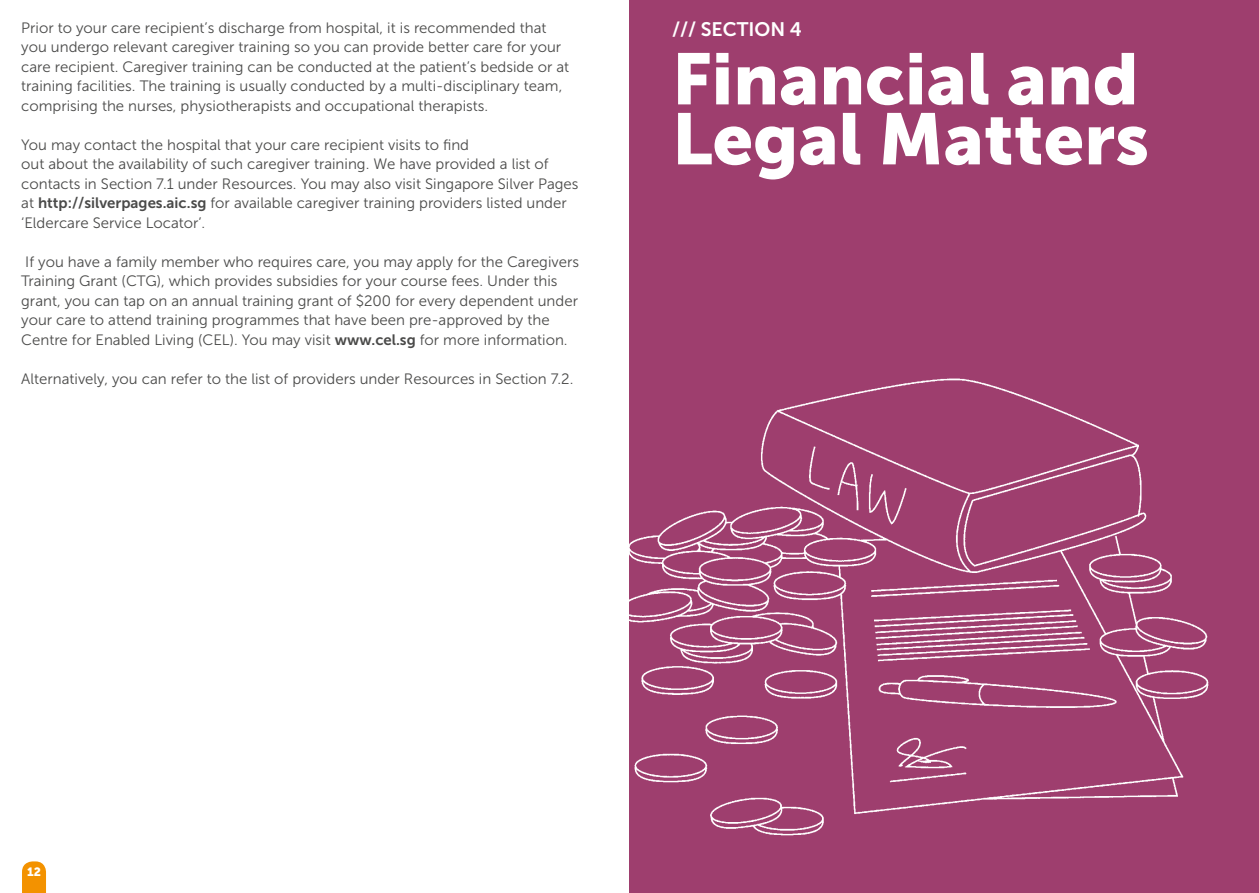
<style>
.page{position:relative;width:1259px;height:893px;background:#fff}
.page>*{position:absolute;margin:0;border:0;box-sizing:border-box;transform-origin:0 0}
.t1{font:72px/60px "Museo Sans 900";color:#fff}
.t2{font:19.5px "Museo Sans 700";color:#fff}
.t3{font:15px/19.5px "Museo Sans 300";color:#4a4a49}
.t4{font:12px "Museo Sans 900";color:#fff}
.s1{font-family:"Museo Sans 700"}
</style>
<div class="page">
<svg style="left:22px;top:861px;width:24px;height:32px"></svg>
<div style="left:629px;top:0;width:630px;height:893px;background:#9e3e6e"></div>
<img style="left:629px;top:378px;width:580px;height:458px">
<p class="t3" style="left:21px;top:18px;width:549px">Prior to your care recipient’s discharge from hospital, it is recommended that you undergo relevant caregiver training so you can provide better care for your care recipient. Caregiver training can be conducted at the patient’s bedside or at training facilities. The training is usually conducted by a multi-disciplinary team, comprising the nurses, physiotherapists and occupational therapists.</p>
<p class="t3" style="left:21px;top:135px;width:559px">You may contact the hospital that your care recipient visits to find<br>out about the availability of such caregiver training. We have provided a list of contacts in Section 7.1 under Resources. You may also visit Singapore Silver Pages at <span class="s1">http://silverpages.aic.sg</span> for available caregiver training providers listed under ‘Eldercare Service Locator’.</p>
<p class="t3" style="left:21px;top:252px;width:559px">If you have a family member who requires care, you may apply for the Caregivers Training Grant (CTG), which provides subsidies for your course fees. Under this grant, you can tap on an annual training grant of $200 for every dependent under your care to attend training programmes that have been pre-approved by the Centre for Enabled Living (CEL). You may visit <span class="s1">www.cel.sg</span> for more information.</p>
<p class="t3" style="left:21px;top:369px;width:553px">Alternatively, you can refer to the list of providers under Resources in Section 7.2.</p>
<h2 class="t2" style="left:672px;top:18px;width:131px">/// SECTION 4</h2>
<h1 class="t1" style="left:672px;top:49px;width:478px">Financial and<br>Legal Matters</h1>
<p class="t4" style="left:27px;top:865px;width:15px">12</p>
</div>
